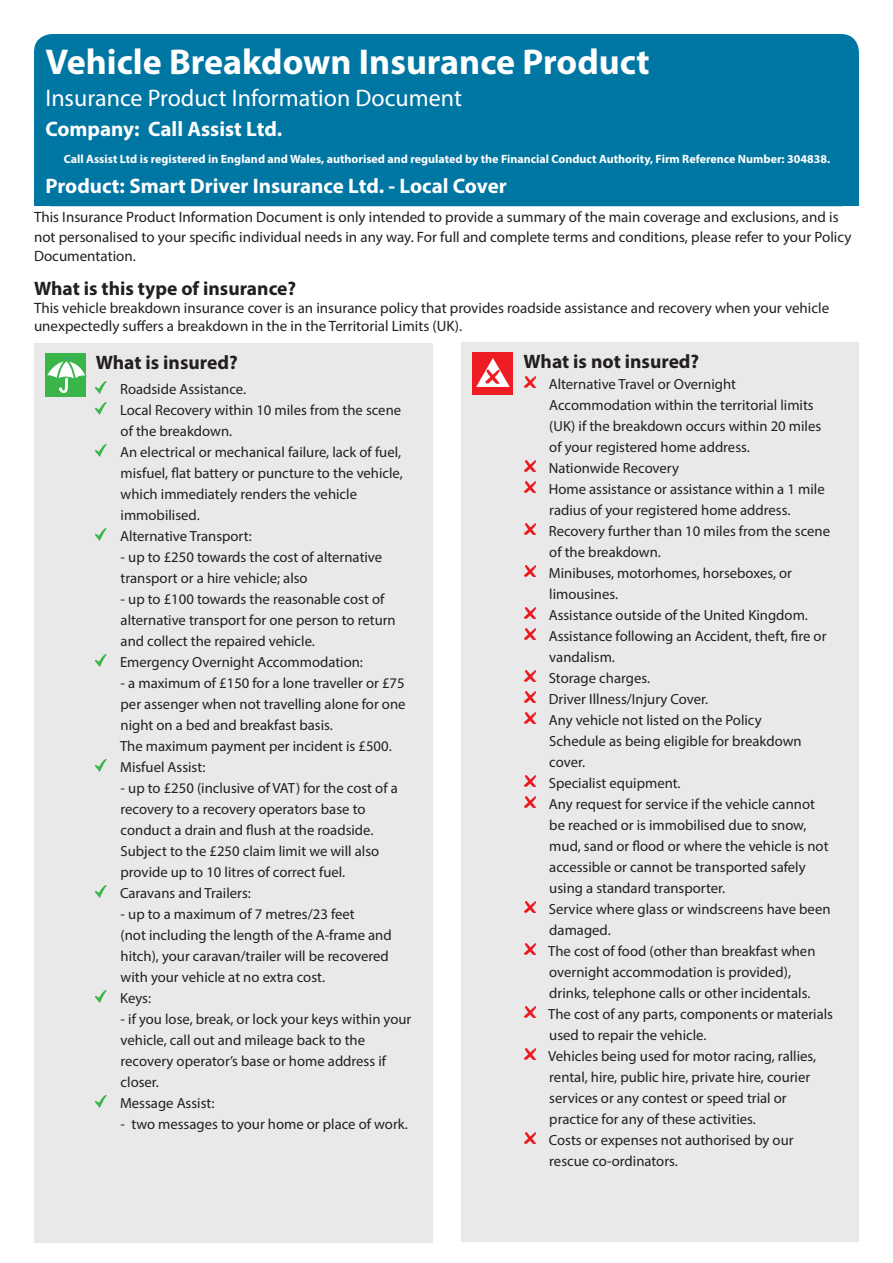
<style>
.page{position:relative;width:893px;height:1263px;background:#fff}
.page>*{position:absolute;margin:0;border:0;box-sizing:border-box;transform-origin:0 0}
.t1{font:700 36px "Myriad Pro";color:#fff}
.t2{font:24px "Myriad Pro";color:#fff}
.t3{font:700 21px "Myriad Pro";color:#fff}
.t4{font:700 19.5px "Myriad Pro";color:#231f20}
.t5{font:15px/19.5px "Myriad Pro";color:#231f20}
.t6{font:14.7px/21px "Myriad Pro";color:#231f20}
.t7{font:700 12px "Myriad Pro";color:#fff}
</style>
<div class="page">
<div style="left:34px;top:34px;width:825px;height:172px;background:#0076a3;border-radius:18px"></div>
<div style="left:34px;top:111px;width:825px;height:95px;background:#0076a3"></div>
<div style="left:34px;top:343px;width:399px;height:899px;background:#e9e9e9"></div>
<div style="left:461px;top:342px;width:398px;height:900px;background:#e9e9e9"></div>
<svg style="left:96px;top:382px;width:10px;height:12px"></svg>
<svg style="left:96px;top:403px;width:10px;height:12px"></svg>
<svg style="left:96px;top:445px;width:10px;height:12px"></svg>
<svg style="left:96px;top:529px;width:10px;height:12px"></svg>
<svg style="left:96px;top:655px;width:10px;height:12px"></svg>
<svg style="left:96px;top:760px;width:10px;height:12px"></svg>
<svg style="left:96px;top:886px;width:10px;height:12px"></svg>
<svg style="left:96px;top:991px;width:10px;height:12px"></svg>
<svg style="left:96px;top:1096px;width:10px;height:12px"></svg>
<svg style="left:524px;top:377px;width:11px;height:10px"></svg>
<svg style="left:524px;top:461px;width:11px;height:10px"></svg>
<svg style="left:524px;top:482px;width:11px;height:10px"></svg>
<svg style="left:524px;top:524px;width:11px;height:10px"></svg>
<svg style="left:524px;top:566px;width:11px;height:10px"></svg>
<svg style="left:524px;top:608px;width:11px;height:10px"></svg>
<svg style="left:524px;top:629px;width:11px;height:10px"></svg>
<svg style="left:524px;top:671px;width:11px;height:10px"></svg>
<svg style="left:524px;top:692px;width:11px;height:10px"></svg>
<svg style="left:524px;top:713px;width:11px;height:10px"></svg>
<svg style="left:524px;top:776px;width:11px;height:10px"></svg>
<svg style="left:524px;top:797px;width:11px;height:10px"></svg>
<svg style="left:524px;top:902px;width:11px;height:10px"></svg>
<svg style="left:524px;top:944px;width:11px;height:10px"></svg>
<svg style="left:524px;top:1007px;width:11px;height:10px"></svg>
<svg style="left:524px;top:1049px;width:11px;height:10px"></svg>
<svg style="left:524px;top:1133px;width:11px;height:10px"></svg>
<div style="left:45px;top:353px;width:41px;height:44px;background:#3ab54a"></div>
<svg style="left:47px;top:357px;width:38px;height:36px"></svg>
<div style="left:472px;top:352px;width:41px;height:43px;background:#ee1d23"></div>
<svg style="left:476px;top:358px;width:34px;height:29px"></svg>
<p class="t1" style="left:45px;top:39px;width:606px">Vehicle Breakdown Insurance Product</p>
<p class="t2" style="left:45px;top:83px;width:418px">Insurance Product Information Document</p>
<p class="t3" style="left:45px;top:115px;width:238px">Company: Call Assist Ltd.</p>
<p class="t7" style="left:64px;top:151px;width:768px">Call Assist Ltd is registered in England and Wales, authorised and regulated by the Financial Conduct Authority, Firm Reference Number: 304838.</p>
<p class="t3" style="left:45px;top:172px;width:463px">Product: Smart Driver Insurance Ltd. - Local Cover</p>
<p class="t5" style="left:34px;top:207px;width:819px">This Insurance Product Information Document is only intended to provide a summary of the main coverage and exclusions, and is not personalised to your specific individual needs in any way. For full and complete terms and conditions, please refer to your Policy<br>Documentation.</p>
<p class="t4" style="left:34px;top:276px;width:264px">What is this type of insurance?</p>
<p class="t5" style="left:34px;top:299px;width:797px;line-height:18px">This vehicle breakdown insurance cover is an insurance policy that provides roadside assistance and recovery when your vehicle unexpectedly suffers a breakdown in the in the Territorial Limits (UK).</p>
<p class="t4" style="left:96px;top:350px;width:144px">What is insured?</p>
<p class="t6" style="left:120px;top:378px;width:128px">Roadside Assistance.</p>
<p class="t6" style="left:120px;top:399px;width:283px">Local Recovery within 10 miles from the scene of the breakdown.</p>
<p class="t6" style="left:120px;top:441px;width:284px">An electrical or mechanical failure, lack of fuel, misfuel, flat battery or puncture to the vehicle,</p>
<p class="t6" style="left:121px;top:483px;width:238px">which immediately renders the vehicle</p>
<p class="t6" style="left:121px;top:504px;width:81px">immobilised.</p>
<p class="t6" style="left:120px;top:525px;width:133px">Alternative Transport:</p>
<p class="t6" style="left:121px;top:546px;width:263px">- up to £250 towards the cost of alternative</p>
<p class="t6" style="left:121px;top:567px;width:189px">transport or a hire vehicle; also</p>
<p class="t6" style="left:121px;top:588px;width:277px">- up to £100 towards the reasonable cost of alternative transport for one person to return and collect the repaired vehicle.</p>
<p class="t6" style="left:120px;top:651px;width:244px">Emergency Overnight Accommodation:</p>
<p class="t6" style="left:121px;top:672px;width:286px;text-align:justify">- a maximum of £150 for a lone traveller or £75 per assenger when not travelling alone for one night on a bed and breakfast basis.</p>
<p class="t6" style="left:120px;top:735px;width:273px">The maximum payment per incident is £500.</p>
<p class="t6" style="left:120px;top:756px;width:87px">Misfuel Assist:</p>
<p class="t6" style="left:121px;top:777px;width:279px">- up to £250 (inclusive of VAT) for the cost of a</p>
<p class="t6" style="left:121px;top:798px;width:246px">recovery to a recovery operators base to</p>
<p class="t6" style="left:121px;top:819px;width:254px">conduct a drain and flush at the roadside.</p>
<p class="t6" style="left:121px;top:840px;width:260px">Subject to the £250 claim limit we will also</p>
<p class="t6" style="left:121px;top:861px;width:226px">provide up to 10 litres of correct fuel.</p>
<p class="t6" style="left:120px;top:882px;width:132px">Caravans and Trailers:</p>
<p class="t6" style="left:121px;top:903px;width:236px">- up to a maximum of 7 metres/23 feet</p>
<p class="t6" style="left:121px;top:924px;width:273px">(not including the length of the A-frame and hitch), your caravan/trailer will be recovered with your vehicle at no extra cost.</p>
<p class="t6" style="left:120px;top:987px;width:33px">Keys:</p>
<p class="t6" style="left:121px;top:1008px;width:292px">- if you lose, break, or lock your keys within your</p>
<p class="t6" style="left:121px;top:1029px;width:246px">vehicle, call out and mileage back to the</p>
<p class="t6" style="left:121px;top:1050px;width:267px">recovery operator’s base or home address if</p>
<p class="t6" style="left:121px;top:1071px;width:40px">closer.</p>
<p class="t6" style="left:120px;top:1092px;width:96px">Message Assist:</p>
<p class="t6" style="left:121px;top:1113px;width:289px">- two messages to your home or place of work.</p>
<p class="t4" style="left:523px;top:349px;width:177px">What is not insured?</p>
<p class="t6" style="left:549px;top:373px;width:189px">Alternative Travel or Overnight</p>
<p class="t6" style="left:549px;top:394px;width:273px">Accommodation within the territorial limits (UK) if the breakdown occurs within 20 miles of your registered home address.</p>
<p class="t6" style="left:549px;top:457px;width:132px">Nationwide Recovery</p>
<p class="t6" style="left:549px;top:478px;width:277px">Home assistance or assistance within a 1 mile</p>
<p class="t6" style="left:549px;top:499px;width:243px">radius of your registered home address.</p>
<p class="t6" style="left:549px;top:520px;width:283px">Recovery further than 10 miles from the scene of the breakdown.</p>
<p class="t6" style="left:549px;top:562px;width:245px">Minibuses, motorhomes, horseboxes, or limousines.</p>
<p class="t6" style="left:549px;top:604px;width:261px">Assistance outside of the United Kingdom.</p>
<p class="t6" style="left:549px;top:625px;width:279px">Assistance following an Accident, theft, fire or vandalism.</p>
<p class="t6" style="left:549px;top:667px;width:103px">Storage charges.</p>
<p class="t6" style="left:549px;top:688px;width:161px">Driver Illness/Injury Cover.</p>
<p class="t6" style="left:549px;top:709px;width:214px">Any vehicle not listed on the Policy</p>
<p class="t6" style="left:549px;top:730px;width:254px">Schedule as being eligible for breakdown</p>
<p class="t6" style="left:549px;top:751px;width:37px">cover.</p>
<p class="t6" style="left:549px;top:772px;width:133px">Specialist equipment.</p>
<p class="t6" style="left:549px;top:793px;width:281px">Any request for service if the vehicle cannot be reached or is immobilised due to snow, mud, sand or flood or where the vehicle is not accessible or cannot be transported safely</p>
<p class="t6" style="left:549px;top:877px;width:177px">using a standard transporter.</p>
<p class="t6" style="left:549px;top:898px;width:283px">Service where glass or windscreens have been damaged.</p>
<p class="t6" style="left:548px;top:940px;width:269px">The cost of food (other than breakfast when overnight accommodation is provided), drinks, telephone calls or other incidentals.</p>
<p class="t6" style="left:548px;top:1003px;width:286px">The cost of any parts, components or materials used to repair the vehicle.</p>
<p class="t6" style="left:548px;top:1045px;width:270px">Vehicles being used for motor racing, rallies, rental, hire, public hire, private hire, courier services or any contest or speed trial or</p>
<p class="t6" style="left:549px;top:1108px;width:208px">practice for any of these activities.</p>
<p class="t6" style="left:549px;top:1129px;width:246px">Costs or expenses not authorised by our</p>
<p class="t6" style="left:549px;top:1150px;width:130px">rescue co-ordinators.</p>
</div>
